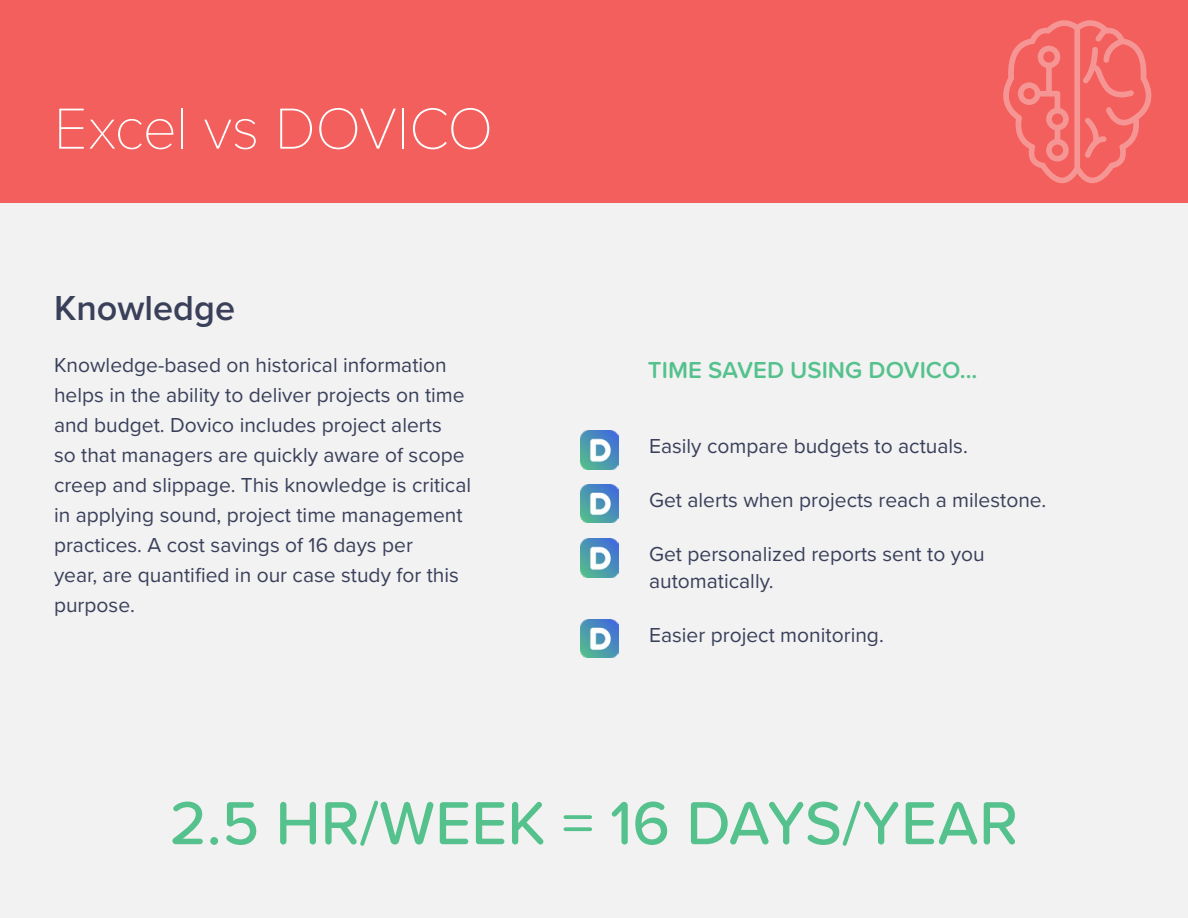
<style>
.page{position:relative;width:1188px;height:918px;background:#f2f2f2}
.page>*{position:absolute;margin:0;border:0;box-sizing:border-box;transform-origin:0 0}
.t1{font:500 63px "Proxima Soft";color:#55c18d}
.t2{font:100 60px "Proxima Nova T";letter-spacing:-.015em;color:#fff}
.t3{font:600 36px "Proxima Nova";color:#3a405a}
.t4{font:600 24px "Proxima Soft";color:#55c18d}
.t5{font:21px/30px "Proxima Nova";color:#3a405a}
</style>
<div class="page">
<div style="left:0;top:0;width:1188px;height:202px;background:#f25f5c"></div>
<img style="left:580px;top:431px;width:39px;height:38px">
<img style="left:580px;top:539px;width:39px;height:38px">
<img style="left:580px;top:484px;width:39px;height:39px">
<img style="left:580px;top:619px;width:39px;height:39px">
<svg style="left:1003px;top:20px;width:149px;height:163px"></svg>
<p class="t2" style="left:54px;top:84px;width:441px">Excel vs DOVICO</p>
<p class="t3" style="left:54px;top:281px;width:183px">Knowledge</p>
<p class="t5" style="left:54px;top:349px;width:419px">Knowledge-based on historical information helps in the ability to deliver projects on time and budget. Dovico includes project alerts<br>so that managers are quickly aware of scope creep and slippage. This knowledge is critical in applying sound, project time management practices. A cost savings of 16 days per<br>year, are quantified in our case study for this purpose.</p>
<p class="t4" style="left:648px;top:352px;width:331px">TIME SAVED USING DOVICO...</p>
<p class="t5" style="left:649px;top:430px;width:320px">Easily compare budgets to actuals.</p>
<p class="t5" style="left:649px;top:484px;width:399px">Get alerts when projects reach a milestone.</p>
<p class="t5" style="left:649px;top:540px;width:337px;line-height:27px">Get personalized reports sent to you automatically.</p>
<p class="t5" style="left:649px;top:619px;width:236px">Easier project monitoring.</p>
<p class="t1" style="left:170px;top:776px;width:849px">2.5 HR/WEEK = 16 DAYS/YEAR</p>
</div>
